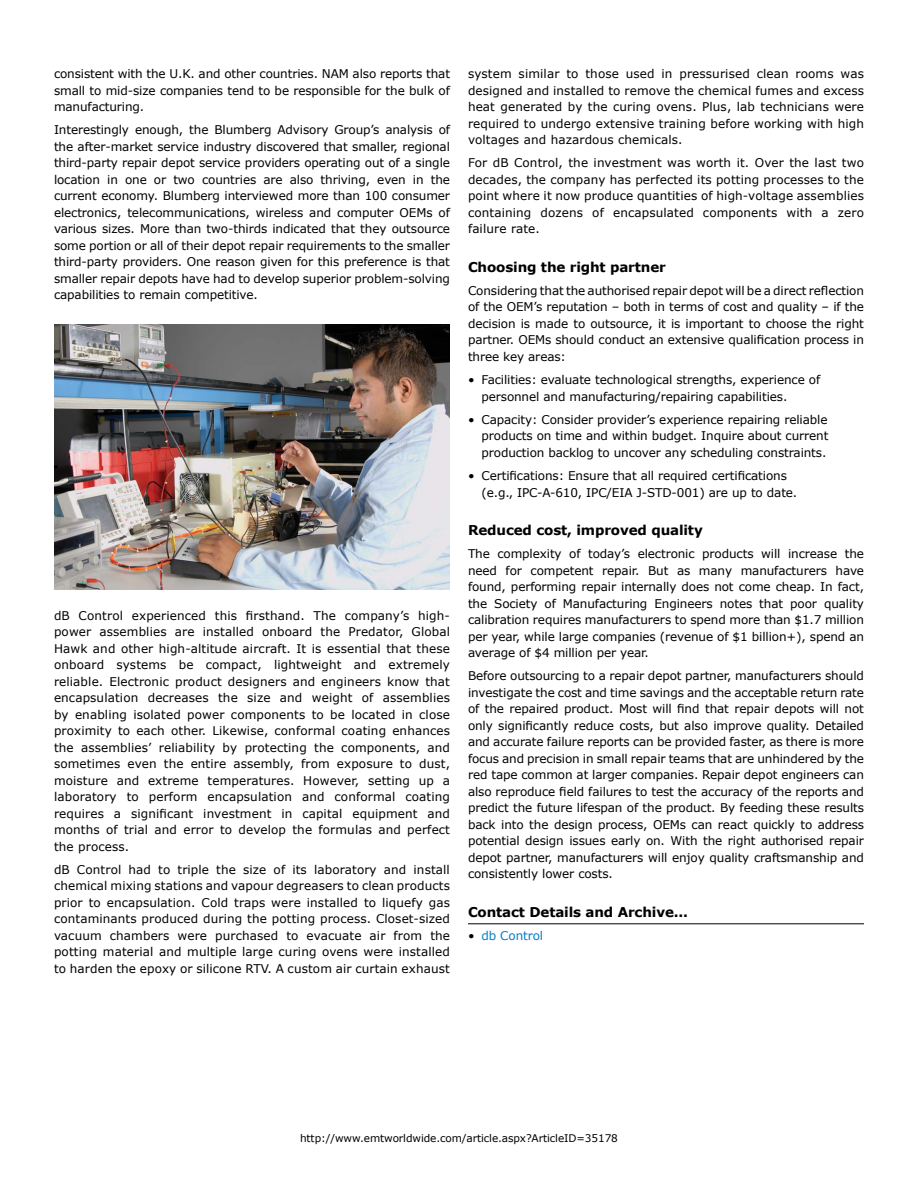
<style>
.page{position:relative;width:918px;height:1188px;background:#fff}
.page>*{position:absolute;margin:0;border:0;box-sizing:border-box;transform-origin:0 0}
.t1{font:700 13.5px "Verdana";letter-spacing:-.01em;color:#000}
.t2{font:12px/16.5px "Verdana";letter-spacing:-.01em;color:#000;text-align:justify}
.t3{font:12px "Verdana";letter-spacing:-.01em;color:#007dc5}
.t4{font:10.5px "Verdana";letter-spacing:-.01em;color:#000}
.s1{color:#000}
</style>
<div class="page">
<img style="left:54px;top:324px;width:396px;height:265px">
<hr style="left:468px;top:923px;width:396px;height:1px;background:#000">
<p class="t2" style="left:54px;top:66px;width:398px">consistent with the U.K. and other countries. NAM also reports that small to mid-size companies tend to be responsible for the bulk of manufacturing.</p>
<p class="t2" style="left:54px;top:122px;width:398px">Interestingly enough, the Blumberg Advisory Group’s analysis of the after-market service industry discovered that smaller, regional third-party repair depot service providers operating out of a single location in one or two countries are also thriving, even in the current economy. Blumberg interviewed more than 100 consumer electronics, telecommunications, wireless and computer OEMs of various sizes. More than two-thirds indicated that they outsource some portion or all of their depot repair requirements to the smaller third-party providers. One reason given for this preference is that smaller repair depots have had to develop superior problem-solving capabilities to remain competitive.</p>
<p class="t2" style="left:54px;top:607px;width:398px">dB Control experienced this firsthand. The company’s high&shy;power assemblies are installed onboard the Predator, Global Hawk and other high-altitude aircraft. It is essential that these onboard systems be compact, lightweight and extremely reliable. Electronic product designers and engineers know that encapsulation decreases the size and weight of assemblies by enabling isolated power components to be located in close proximity to each other. Likewise, conformal coating enhances the assemblies’ reliability by protecting the components, and sometimes even the entire assembly, from exposure to dust, moisture and extreme temperatures. However, setting up a laboratory to perform encapsulation and conformal coating requires a significant investment in capital equipment and months of trial and error to develop the formulas and perfect the process.</p>
<p class="t2" style="left:54px;top:861px;width:398px">dB Control had to triple the size of its laboratory and install chemical mixing stations and vapour degreasers to clean products prior to encapsulation. Cold traps were installed to liquefy gas contaminants produced during the potting process. Closet-sized vacuum chambers were purchased to evacuate air from the potting material and multiple large curing ovens were installed to harden the epoxy or silicone RTV. A custom air curtain exhaust</p>
<p class="t2" style="left:468px;top:66px;width:398px">system similar to those used in pressurised clean rooms was designed and installed to remove the chemical fumes and excess heat generated by the curing ovens. Plus, lab technicians were required to undergo extensive training before working with high voltages and hazardous chemicals.</p>
<p class="t2" style="left:468px;top:155px;width:398px">For dB Control, the investment was worth it. Over the last two decades, the company has perfected its potting processes to the point where it now produce quantities of high-voltage assemblies containing dozens of encapsulated components with a zero failure rate.</p>
<p class="t1" style="left:468px;top:258px;width:199px">Choosing the right partner</p>
<p class="t2" style="left:468px;top:282px;width:398px">Considering that the authorised repair depot will be a direct reflection of the OEM’s reputation – both in terms of cost and quality – if the decision is made to outsource, it is important to choose the right partner. OEMs should conduct an extensive qualification process in three key areas:</p>
<p class="t2" style="left:482px;top:372px;width:340px;text-indent:-14px">• Facilities: evaluate technological strengths, experience of personnel and manufacturing/repairing capabilities.</p>
<p class="t2" style="left:482px;top:411px;width:348px;text-indent:-14px">• Capacity: Consider provider’s experience repairing reliable products on time and within budget. Inquire about current production backlog to uncover any scheduling constraints.</p>
<p class="t2" style="left:482px;top:468px;width:317px;text-indent:-14px">• Certifications: Ensure that all required certifications (e.g., IPC-A-610, IPC/EIA J-STD-001) are up to date.</p>
<p class="t1" style="left:468px;top:521px;width:236px">Reduced cost, improved quality</p>
<p class="t2" style="left:468px;top:546px;width:398px">The complexity of today’s electronic products will increase the need for competent repair. But as many manufacturers have found, performing repair internally does not come cheap. In fact, the Society of Manufacturing Engineers notes that poor quality calibration requires manufacturers to spend more than $1.7 million per year, while large companies (revenue of $1 billion+), spend an average of $4 million per year.</p>
<p class="t2" style="left:468px;top:668px;width:398px">Before outsourcing to a repair depot partner, manufacturers should investigate the cost and time savings and the acceptable return rate of the repaired product. Most will find that repair depots will not only significantly reduce costs, but also improve quality. Detailed and accurate failure reports can be provided faster, as there is more focus and precision in small repair teams that are unhindered by the red tape common at larger companies. Repair depot engineers can also reproduce field failures to test the accuracy of the reports and predict the future lifespan of the product. By feeding these results back into the design process, OEMs can react quickly to address potential design issues early on. With the right authorised repair depot partner, manufacturers will enjoy quality craftsmanship and consistently lower costs.</p>
<p class="t1" style="left:468px;top:903px;width:222px">Contact Details and Archive...</p>
<p class="t3" style="left:468px;top:928px;width:77px"><span class="s1">•</span> db Control</p>
<p class="t4" style="left:300px;top:1132px;width:319px">http://www.emtworldwide.com/article.aspx?ArticleID=35178</p>
</div>
